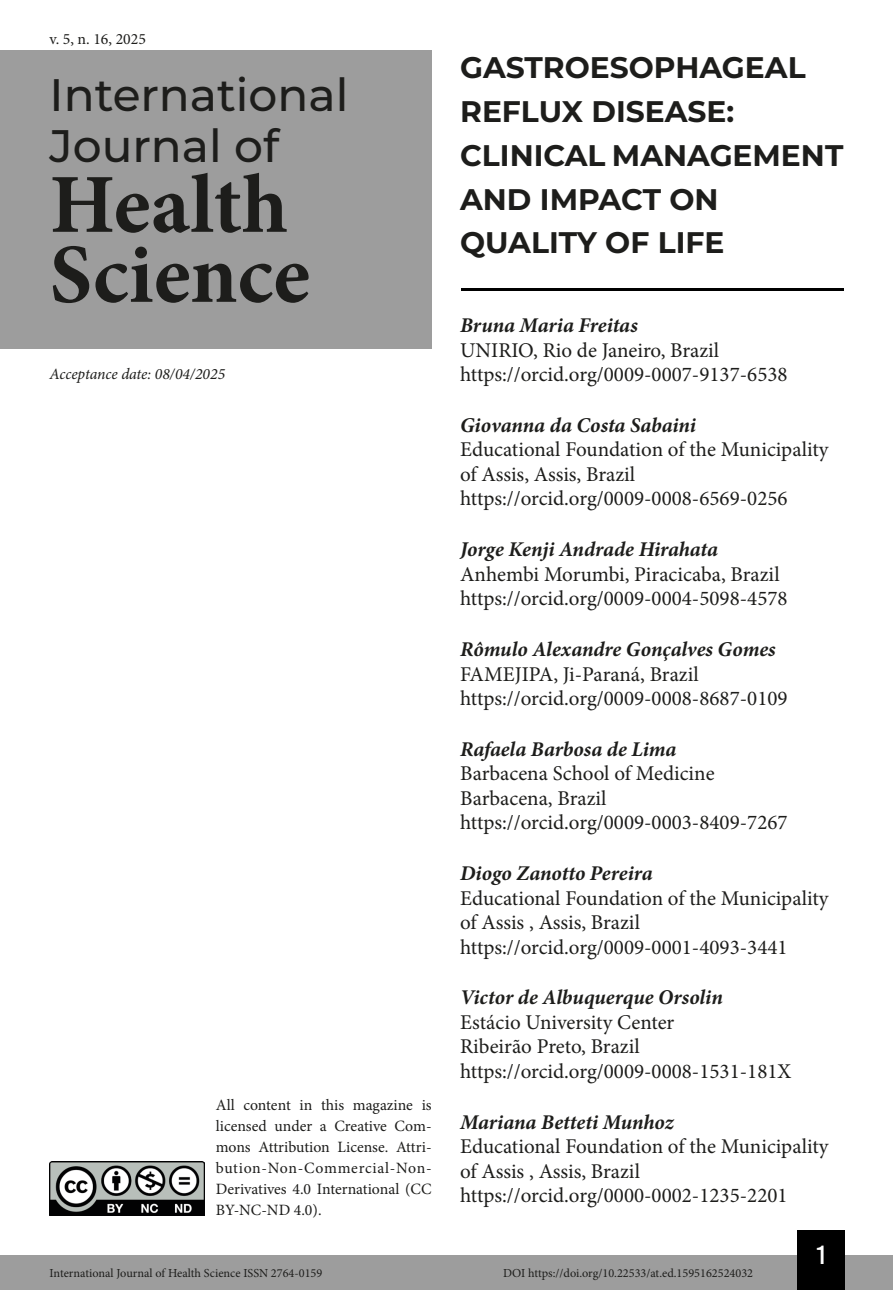
<style>
.page{position:relative;width:893px;height:1290px;background:#fff}
.page>*{position:absolute;margin:0;border:0;box-sizing:border-box;transform-origin:0 0}
.t1{font:700 84px/70px "Minion Pro";color:#1d1d1b}
.t2{font:500 45.5px/50.8px "Montserrat";color:#1d1d1b}
.Título_Artigo{font:700 29.75px/43.8px "Montserrat";color:#1d1d1b}
.t3{font:26.25px "Bebas Kai";color:#fff}
.Infos_autor{font:21px/24.5px "Minion Pro";color:#1d1d1b}
.Autor{font:italic 700 21px "Minion Pro";letter-spacing:-.005em;color:#1d1d1b}
.t4{font:15.75px/21px "Minion Pro";color:#1d1d1b;text-align:justify}
.v__n___Ano{font:italic 15.75px "Minion Pro";letter-spacing:-.005em;color:#1d1d1b}
.t5{font:12.25px "Minion Pro";color:#1d1d1b}
</style>
<div class="page">
<div style="left:0;top:1255px;width:893px;height:35px;background:#9d9d9d"></div>
<div style="left:797px;top:1230px;width:48px;height:60px;background:#000"></div>
<img style="left:50px;top:1161px;width:154px;height:54px">
<div style="left:0;top:50px;width:432px;height:298px;background:#9d9d9d"></div>
<hr style="left:461px;top:288px;width:382px;height:2px;background:#000">
<p class="t4" style="left:50px;top:28px;width:98px">v. 5, n. 16, 2025</p>
<h2 class="t2" style="left:50px;top:68px;width:300px">International<br>Journal of</h2>
<h1 class="t1" style="left:50px;top:169px;width:262px">Health<br>Science</h1>
<p class="v__n___Ano" style="left:50px;top:363px;width:177px">Acceptance date: 08/04/2025</p>
<p class="t4" style="left:216px;top:1095px;width:217px">All content in this magazine is licensed under a Creative Com&shy;mons Attribution License. Attri&shy;bution-Non-Commercial-Non-Derivatives 4.0 International (CC BY-NC-ND 4.0).</p>
<p class="Título_Artigo" style="left:460px;top:44px;width:385px">GASTROESOPHAGEAL<br>REFLUX DISEASE:<br>CLINICAL MANAGEMENT<br>AND IMPACT ON<br>QUALITY OF LIFE</p>
<p class="Autor" style="left:460px;top:310px;width:179px">Bruna Maria Freitas</p>
<p class="Infos_autor" style="left:460px;top:338px;width:261px">UNIRIO, Rio de Janeiro, Brazil</p>
<p class="Infos_autor" style="left:460px;top:362px;width:329px">https://orcid.org/0009-0007-9137-6538</p>
<p class="Autor" style="left:460px;top:410px;width:237px">Giovanna da Costa Sabaini</p>
<p class="Infos_autor" style="left:460px;top:438px;width:370px">Educational Foundation of the Municipality of Assis, Assis, Brazil</p>
<p class="Infos_autor" style="left:460px;top:487px;width:329px">https://orcid.org/0009-0008-6569-0256</p>
<p class="Autor" style="left:460px;top:534px;width:259px">Jorge Kenji Andrade Hirahata</p>
<p class="Infos_autor" style="left:460px;top:562px;width:321px">Anhembi Morumbi, Piracicaba, Brazil</p>
<p class="Infos_autor" style="left:460px;top:586px;width:329px">https://orcid.org/0009-0004-5098-4578</p>
<p class="Autor" style="left:460px;top:634px;width:317px">Rômulo Alexandre Gonçalves Gomes</p>
<p class="Infos_autor" style="left:460px;top:662px;width:240px">FAMEJIPA, Ji-Paraná, Brazil</p>
<p class="Infos_autor" style="left:460px;top:686px;width:329px">https://orcid.org/0009-0008-8687-0109</p>
<p class="Autor" style="left:460px;top:734px;width:218px">Rafaela Barbosa de Lima</p>
<p class="Infos_autor" style="left:460px;top:761px;width:256px">Barbacena School of Medicine</p>
<p class="Infos_autor" style="left:460px;top:786px;width:148px">Barbacena, Brazil</p>
<p class="Infos_autor" style="left:460px;top:810px;width:329px">https://orcid.org/0009-0003-8409-7267</p>
<p class="Autor" style="left:460px;top:858px;width:194px">Diogo Zanotto Pereira</p>
<p class="Infos_autor" style="left:460px;top:886px;width:370px">Educational Foundation of the Municipality of Assis , Assis, Brazil</p>
<p class="Infos_autor" style="left:460px;top:935px;width:329px">https://orcid.org/0009-0001-4093-3441</p>
<p class="Autor" style="left:460px;top:982px;width:264px">Victor de Albuquerque Orsolin</p>
<p class="Infos_autor" style="left:460px;top:1010px;width:216px">Estácio University Center</p>
<p class="Infos_autor" style="left:460px;top:1034px;width:181px">Ribeirão Preto, Brazil</p>
<p class="Infos_autor" style="left:460px;top:1059px;width:333px">https://orcid.org/0009-0008-1531-181X</p>
<p class="Autor" style="left:460px;top:1107px;width:215px">Mariana Betteti Munhoz</p>
<p class="Infos_autor" style="left:460px;top:1134px;width:370px">Educational Foundation of the Municipality of Assis , Assis, Brazil</p>
<p class="Infos_autor" style="left:460px;top:1183px;width:329px">https://orcid.org/0000-0002-1235-2201</p>
<p class="t3" style="left:817px;top:1241px;width:10px">1</p>
<p class="t5" style="left:50px;top:1265px;width:274px">International Journal of Health Science ISSN 2764-0159</p>
<p class="t5" style="left:503px;top:1265px;width:252px">DOI https://doi.org/10.22533/at.ed.1595162524032</p>
</div>
